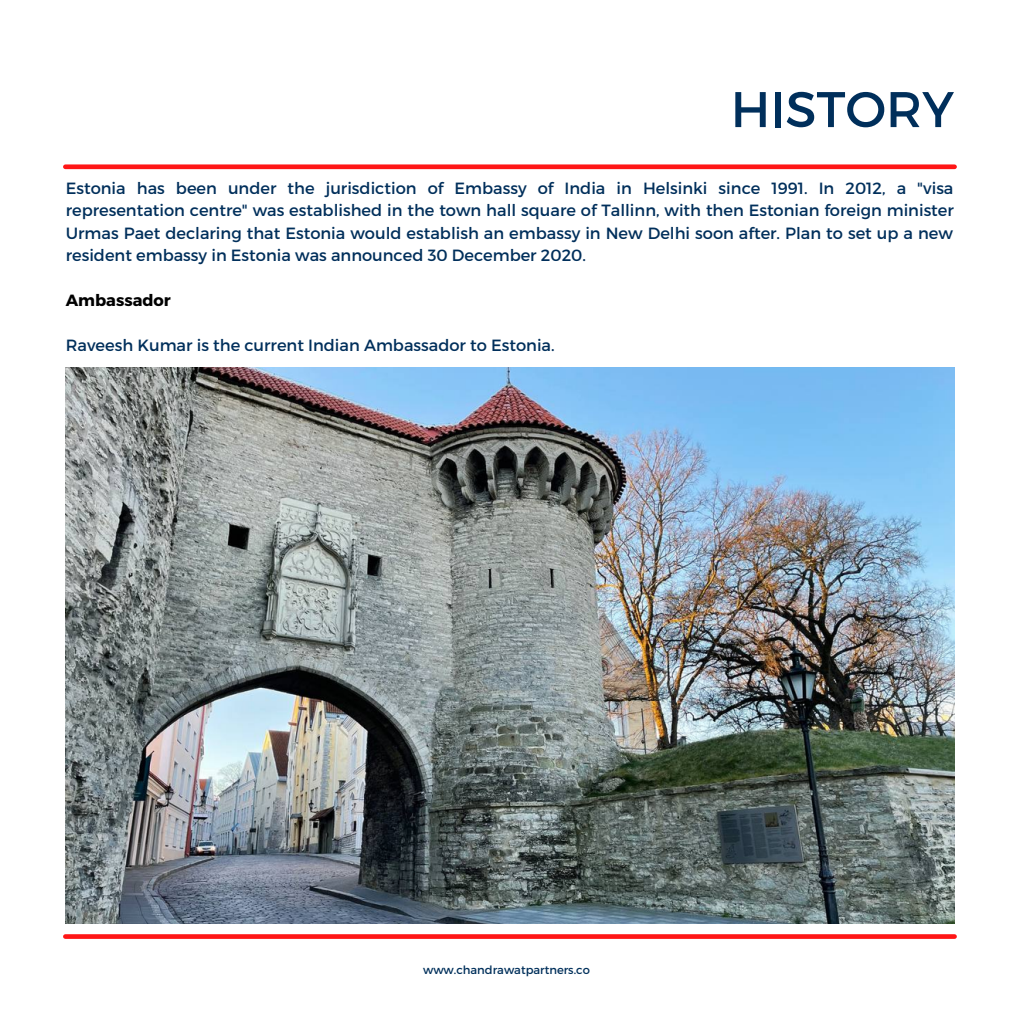
<style>
.page{position:relative;width:1013px;height:1013px;background:#fff}
.page>*{position:absolute;margin:0;border:0;box-sizing:border-box;transform-origin:0 0}
.t1{font:50px "Montserrat";color:#002f5b}
.t2{font:16.25px/22.5px "Montserrat";color:#002f5b;text-align:justify}
.t3{font:700 16.25px "Montserrat";color:#000}
.t4{font:11.5px "Montserrat";color:#00305b}
</style>
<div class="page">
<div style="left:65px;top:164px;width:889px;height:5px;background:#ff1616"></div>
<svg style="left:65px;top:934px;width:889px;height:4px;background:#f22"></svg>
<img style="left:66px;top:368px;width:888px;height:555px">
<p class="t1" style="left:730px;top:77px;width:225px">HISTORY</p>
<p class="t2" style="left:66px;top:176px;width:889px">Estonia has been under the jurisdiction of Embassy of India in Helsinki since 1991. In 2012, a "visa representation centre" was established in the town hall square of Tallinn, with then Estonian foreign minister Urmas Paet declaring that Estonia would establish an embassy in New Delhi soon after. Plan to set up a new resident embassy in Estonia was announced 30 December 2020.</p>
<p class="t3" style="left:66px;top:290px;width:107px">Ambassador</p>
<p class="t2" style="left:66px;top:333px;width:490px">Raveesh Kumar is the current Indian Ambassador to Estonia.</p>
<p class="t4" style="left:423px;top:961px;width:168px">www.chandrawatpartners.co</p>
</div>
